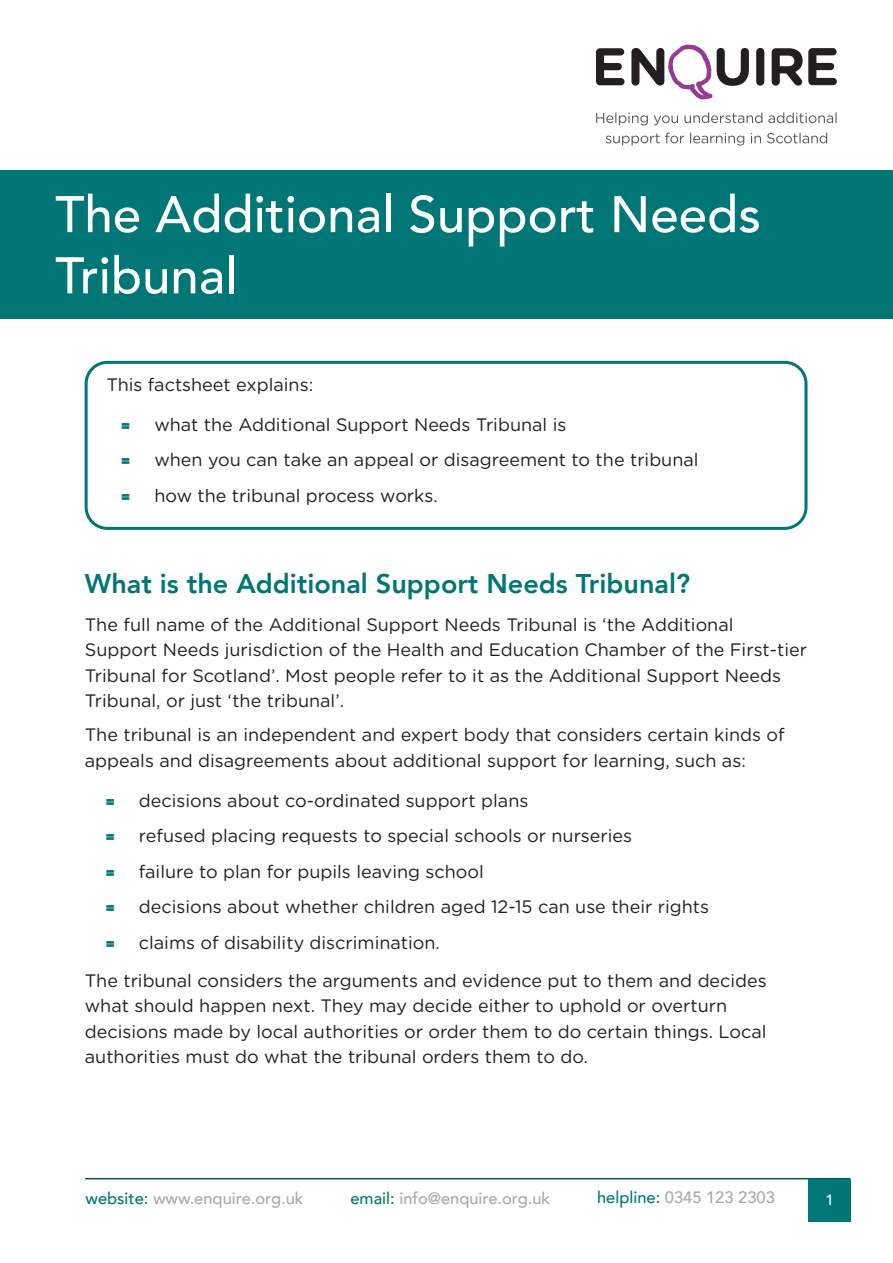
<style>
.page{position:relative;width:893px;height:1263px;background:#fff}
.page>*{position:absolute;margin:0;border:0;box-sizing:border-box;transform-origin:0 0}
.t1{font:500 51px/61.2px "Avenir";color:#fff}
.Heading_1{font:800 27px "Avenir";color:#007677}
.Body_text{font:18px/25.5px "Gotham Rounded";color:#231f20}
.Body_text_bold{font:18px "Gotham Rounded";color:#231f20}
.t2{font:18px "Phosphate Solid";color:#007677}
.t3{font:500 16.5px "Avenir";color:#a8a9ad}
.t4{font:500 15px "Avenir";color:#fff}
.s1{color:#007677}
</style>
<div class="page">
<hr style="left:85px;top:1178px;width:765px;height:1px;background:#005959">
<div style="left:808px;top:1179px;width:42px;height:43px;background:#007677"></div>
<svg style="left:596px;top:48px;width:28px;height:37px"></svg>
<svg style="left:772px;top:48px;width:30px;height:38px"></svg>
<div style="left:756px;top:48px;width:8px;height:38px;background:#231f20;border-radius:4px"></div>
<svg style="left:631px;top:44px;width:118px;height:55px"></svg>
<svg style="left:808px;top:48px;width:29px;height:37px"></svg>
<svg style="left:596px;top:112px;width:52px;height:13px"></svg>
<svg style="left:654px;top:115px;width:24px;height:10px"></svg>
<svg style="left:684px;top:112px;width:78px;height:11px"></svg>
<svg style="left:768px;top:112px;width:69px;height:11px"></svg>
<svg style="left:606px;top:133px;width:78px;height:13px"></svg>
<svg style="left:690px;top:133px;width:54px;height:13px"></svg>
<svg style="left:751px;top:133px;width:10px;height:10px"></svg>
<svg style="left:767px;top:133px;width:60px;height:10px"></svg>
<div style="left:0;top:171px;width:893px;height:148px;background:#007677"></div>
<div style="left:85px;top:361px;width:722px;height:169px;border:3px solid #007677;border-radius:21px"></div>
<p class="t1" style="left:55px;top:181px;width:707px">The Additional Support Needs<br>Tribunal</p>
<p class="Body_text_bold" style="left:106px;top:372px;width:208px">This factsheet explains:</p>
<p class="t2" style="left:122px;top:412px;width:10px">=</p>
<p class="Body_text" style="left:154px;top:411px;width:414px">what the Additional Support Needs Tribunal is</p>
<p class="t2" style="left:122px;top:447px;width:10px">=</p>
<p class="Body_text" style="left:154px;top:446px;width:546px">when you can take an appeal or disagreement to the tribunal</p>
<p class="t2" style="left:122px;top:483px;width:10px">=</p>
<p class="Body_text" style="left:154px;top:482px;width:285px">how the tribunal process works.</p>
<p class="Heading_1" style="left:85px;top:562px;width:607px">What is the Additional Support Needs Tribunal?</p>
<p class="Body_text" style="left:85px;top:611px;width:724px">The full name of the Additional Support Needs Tribunal is ‘the Additional Support Needs jurisdiction of the Health and Education Chamber of the First-tier Tribunal for Scotland’. Most people refer to it as the Additional Support Needs Tribunal, or just ‘the tribunal’.</p>
<p class="Body_text" style="left:85px;top:721px;width:701px">The tribunal is an independent and expert body that considers certain kinds of appeals and disagreements about additional support for learning, such as:</p>
<p class="t2" style="left:106px;top:788px;width:10px">=</p>
<p class="Body_text" style="left:139px;top:787px;width:391px">decisions about co-ordinated support plans</p>
<p class="t2" style="left:106px;top:823px;width:10px">=</p>
<p class="Body_text" style="left:139px;top:822px;width:495px">refused placing requests to special schools or nurseries</p>
<p class="t2" style="left:106px;top:859px;width:10px">=</p>
<p class="Body_text" style="left:139px;top:858px;width:346px">failure to plan for pupils leaving school</p>
<p class="t2" style="left:106px;top:894px;width:10px">=</p>
<p class="Body_text" style="left:139px;top:893px;width:572px">decisions about whether children aged 12-15 can use their rights</p>
<p class="t2" style="left:106px;top:930px;width:10px">=</p>
<p class="Body_text" style="left:139px;top:929px;width:303px">claims of disability discrimination.</p>
<p class="Body_text" style="left:85px;top:967px;width:683px">The tribunal considers the arguments and evidence put to them and decides what should happen next. They may decide either to uphold or overturn decisions made by local authorities or order them to do certain things. Local authorities must do what the tribunal orders them to do.</p>
<p class="t3" style="left:86px;top:1184px;width:219px"><span class="s1">website:</span> www.enquire.org.uk</p>
<p class="t3" style="left:350px;top:1184px;width:201px"><span class="s1">email:</span> info@enquire.org.uk</p>
<p class="t3" style="left:597px;top:1183px;width:179px"><span class="s1">helpline:</span> 0345 123 2303</p>
<p class="t4" style="left:825px;top:1187px;width:10px">1</p>
</div>
